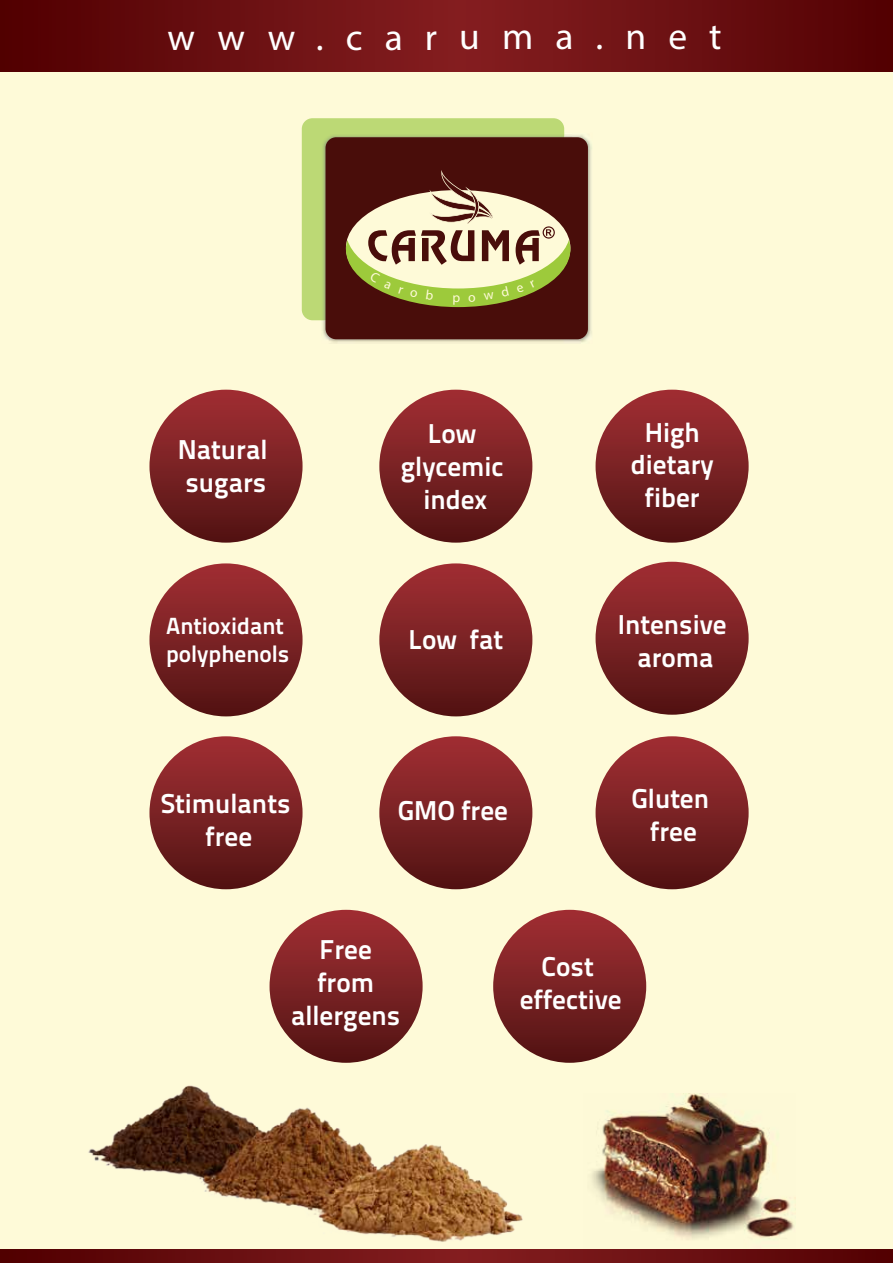
<style>
.page{position:relative;width:893px;height:1263px;background:#fff}
.page>*{position:absolute;margin:0;border:0;box-sizing:border-box;transform-origin:0 0}
.t1{font:37.5px "Myriad Pro";letter-spacing:.585em;color:#fff}
.t2{font:700 27.3px/32.7px "Titillium Text 22 L";color:#fff;text-align:center}
.t3{font:700 23.4px/28px "Titillium Text 22 L";color:#fff}
.t4{font:13.65px "Myriad Pro";color:#fefad8}
</style>
<div class="page">
<div style="left:0;top:47px;width:892px;height:1216px;background:#fefad8"></div>
<svg style="left:0;top:0;width:892px;height:71px;background:#6a0f11"></svg>
<svg style="left:0;top:1250px;width:892px;height:13px;background:#6a0f11"></svg>
<div style="left:302px;top:118px;width:262px;height:202px;background:#bcd975;border-radius:11px"></div>
<img style="left:321px;top:133px;width:271px;height:211px">
<img style="left:321px;top:133px;width:243px;height:187px">
<div style="left:325px;top:137px;width:263px;height:202px;background:#490d0a;border-radius:11px"></div>
<div style="left:595px;top:390px;width:153px;height:153px;background:linear-gradient(to bottom,#a22e33,#541615);border-radius:76px"></div>
<div style="left:379px;top:390px;width:153px;height:153px;background:linear-gradient(to bottom,#a12e33,#541615);border-radius:76px"></div>
<div style="left:595px;top:736px;width:153px;height:153px;background:linear-gradient(to bottom,#a43236,#521313);border-radius:76px"></div>
<div style="left:379px;top:736px;width:153px;height:153px;background:linear-gradient(to bottom,#a43236,#521312);border-radius:76px"></div>
<div style="left:149px;top:736px;width:153px;height:153px;background:linear-gradient(to bottom,#a43236,#521313);border-radius:76px"></div>
<div style="left:269px;top:910px;width:153px;height:153px;background:linear-gradient(to bottom,#a22f34,#531514);border-radius:76px"></div>
<div style="left:493px;top:910px;width:153px;height:153px;background:linear-gradient(to bottom,#a22f34,#531514);border-radius:76px"></div>
<div style="left:379px;top:563px;width:153px;height:153px;background:linear-gradient(to bottom,#a43337,#521212);border-radius:76px"></div>
<div style="left:149px;top:563px;width:153px;height:153px;background:linear-gradient(to bottom,#a43337,#521212);border-radius:76px"></div>
<div style="left:149px;top:390px;width:153px;height:153px;background:linear-gradient(to bottom,#a22e33,#541615);border-radius:76px"></div>
<div style="left:595px;top:562px;width:153px;height:153px;background:linear-gradient(to bottom,#a22f34,#531615);border-radius:76px"></div>
<img style="left:88px;top:1085px;width:435px;height:157px">
<img style="left:591px;top:1094px;width:203px;height:146px">
<svg style="left:346px;top:170px;width:224px;height:137px"></svg>
<h1 class="t1" style="left:167px;top:14px;width:556px">www.caruma.net</h1>
<p class="t2" style="left:178px;top:432px;width:91px;text-align:left">Natural sugars</p>
<p class="t3" style="left:166px;top:610px;width:125px">Antioxidant polyphenols</p>
<p class="t4" style="left:452px;top:289px;width:9px">p</p>
<p class="t2" style="left:401px;top:416px;width:104px">Low glycemic index</p>
<p class="t2" style="left:408px;top:621px;width:96px">Low fat</p>
<p class="t2" style="left:631px;top:414px;width:84px">High dietary fiber</p>
<p class="t2" style="left:617px;top:606px;width:110px">Intensive aroma</p>
<p class="t2" style="left:161px;top:785px;width:131px">Stimulants free</p>
<p class="t2" style="left:398px;top:793px;width:112px">GMO free</p>
<p class="t2" style="left:631px;top:781px;width:79px">Gluten free</p>
<p class="t2" style="left:291px;top:932px;width:111px">Free from allergens</p>
<p class="t2" style="left:520px;top:948px;width:103px">Cost effective</p>
</div>
